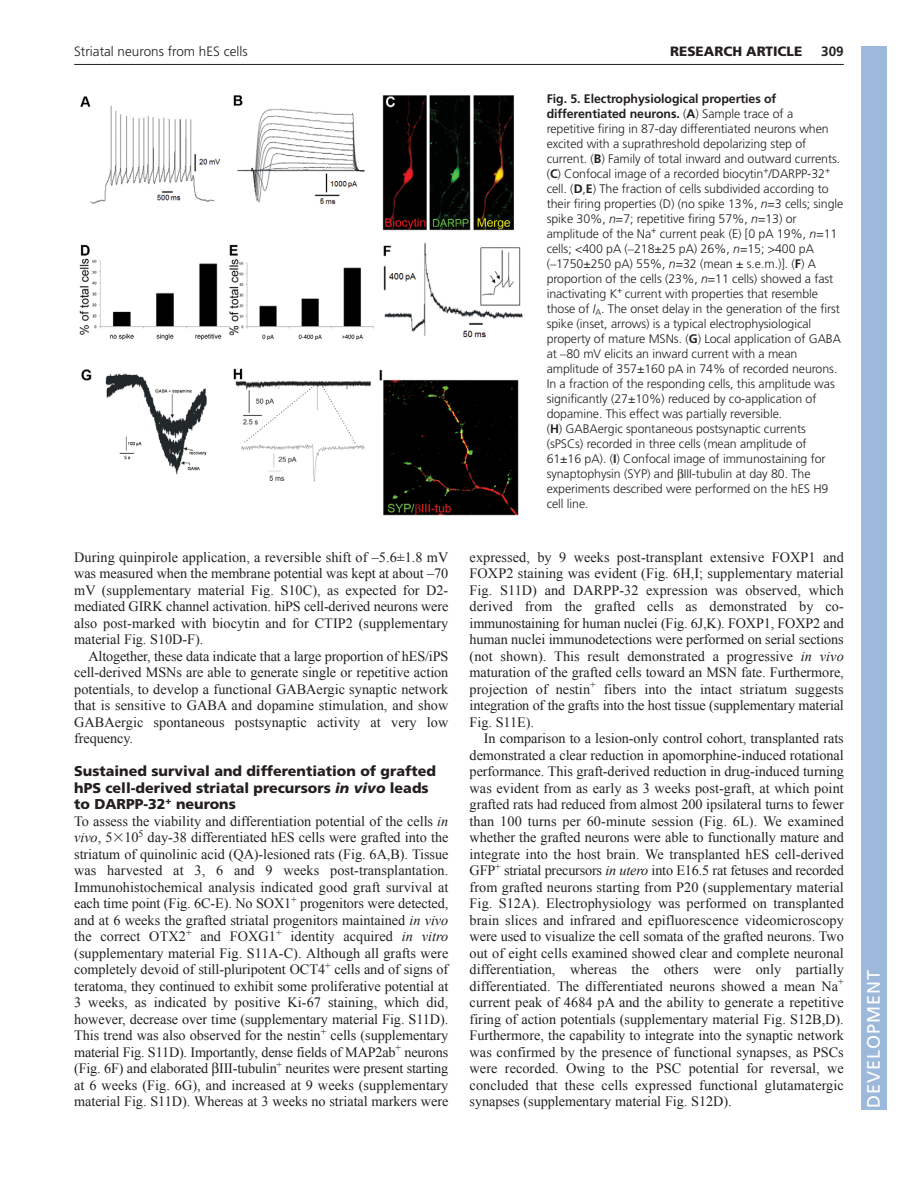
<style>
.page{position:relative;width:918px;height:1188px;background:#fff}
.page>*{position:absolute;margin:0;border:0;box-sizing:border-box;transform-origin:0 0}
.t1{font:18px "Frutiger LT Std";letter-spacing:.055em;color:#fff}
.t2{font:14.25px/16.5px "Times New Roman";letter-spacing:-.005em;color:#231f20;text-align:justify}
.t3{font:900 14.25px/16.5px "Frutiger LT Std";color:#231f20}
.t4{font:300 13.5px "Frutiger";color:#231f20}
.t5{font:900 13.5px "Frutiger LT Std";color:#231f20}
.t6{font:700 13.5px "Frutiger LT Std";color:#231f20}
.t7{font:300 12.3px/15px "Frutiger";letter-spacing:-.005em;color:#231f20}
.s1{font-weight:700}
.s2{font-style:italic}
.s3{font-family:"Times New Roman";font-weight:400}
.s4{font-family:"Mathematical Pi One"}
</style>
<div class="page">
<hr style="left:74px;top:64px;width:770px;height:1px;background:#231f20">
<img style="left:79px;top:95px;width:444px;height:421px">
<div style="left:861px;top:46px;width:25px;height:1064px;background:#9cb9db"></div>
<p class="t4" style="left:74px;top:46px;width:175px">Striatal neurons from hES cells</p>
<p class="t5" style="left:670px;top:46px;width:134px">RESEARCH ARTICLE</p>
<p class="t6" style="left:821px;top:46px;width:24px">309</p>
<p class="t7" style="left:547px;top:92px;width:298px"><span class="s1">Fig. 5. Electrophysiological properties of differentiated neurons.</span> (<span class="s1">A</span>) Sample trace of a repetitive firing in 87-day differentiated neurons when excited with a suprathreshold depolarizing step of current. (<span class="s1">B</span>) Family of total inward and outward currents. (<span class="s1">C</span>) Confocal image of a recorded biocytin<sup>+</sup>/DARPP-32<sup>+ </sup>cell. (<span class="s1">D</span>,<span class="s1">E</span>) The fraction of cells subdivided according to their firing properties (D) (no spike 13%, <span class="s2">n</span>=3 cells; single spike 30%, <span class="s2">n</span>=7; repetitive firing 57%, <span class="s2">n</span>=13) or amplitude of the Na<sup>+</sup> current peak (E) [0 pA 19%, <span class="s2">n</span>=11 cells; &lt;400 pA (<span class="s3">–</span>218±25 pA) 26%, <span class="s2">n</span>=15; &gt;400 pA (<span class="s3">–</span>1750±250 pA) 55%, <span class="s2">n</span>=32 (mean ± s.e.m.)]. (<span class="s1">F</span>) A proportion of the cells (23%, <span class="s2">n</span>=11 cells) showed a fast inactivating K<sup>+</sup> current with properties that resemble those of <span class="s2">I</span><sub>A</sub>. The onset delay in the generation of the first spike (inset, arrows) is a typical electrophysiological property of mature MSNs. (<span class="s1">G</span>) Local application of GABA at <span class="s3">–</span>80 mV elicits an inward current with a mean amplitude of 357±160 pA in 74% of recorded neurons.<br>In a fraction of the responding cells, this amplitude was significantly (27±10%) reduced by co-application of dopamine. This effect was partially reversible.<br>(<span class="s1">H</span>) GABAergic spontaneous postsynaptic currents (sPSCs) recorded in three cells (mean amplitude of 61±16 pA). (<span class="s1">I</span>) Confocal image of immunostaining for synaptophysin (SYP) and III-tubulin at day 80. The experiments described were performed on the hES H9 cell line.</p>
<p class="t2" style="left:74px;top:549px;width:376px">During quinpirole application, a reversible shift of –5.6±1.8 mV was measured when the membrane potential was kept at about –70 mV (supplementary material Fig. S10C), as expected for D2- mediated GIRK channel activation. hiPS cell-derived neurons were also post-marked with biocytin and for CTIP2 (supplementary material Fig. S10D-F).</p>
<p class="t2" style="left:74px;top:648px;width:376px;text-indent:14px">Altogether, these data indicate that a large proportion of hES/iPS cell-derived MSNs are able to generate single or repetitive action potentials, to develop a functional GABAergic synaptic network that is sensitive to GABA and dopamine stimulation, and show GABAergic spontaneous postsynaptic activity at very low frequency.</p>
<p class="t3" style="left:74px;top:764px;width:363px">Sustained survival and differentiation of grafted hPS cell-derived striatal precursors <span class="s2">in vivo</span> leads to DARPP-32<sup>+</sup> neurons</p>
<p class="t2" style="left:74px;top:813px;width:376px">To assess the viability and differentiation potential of the cells <span class="s2">in vivo</span>, 5<span class="s4">-</span>10<sup>5</sup> day-38 differentiated hES cells were grafted into the striatum of quinolinic acid (QA)-lesioned rats (Fig. 6A,B). Tissue was harvested at 3, 6 and 9 weeks post-transplantation.<br>Immunohistochemical analysis indicated good graft survival at each time point (Fig. 6C-E). No SOX1<sup>+</sup> progenitors were detected, and at 6 weeks the grafted striatal progenitors maintained <span class="s2">in vivo </span>the correct OTX2<sup>+</sup> and FOXG1<sup>+</sup> identity acquired <span class="s2">in vitro </span>(supplementary material Fig. S11A-C). Although all grafts were completely devoid of still-pluripotent OCT4<sup>+</sup> cells and of signs of teratoma, they continued to exhibit some proliferative potential at 3 weeks, as indicated by positive Ki-67 staining, which did, however, decrease over time (supplementary material Fig. S11D).<br>This trend was also observed for the nestin<sup>+</sup> cells (supplementary material Fig. S11D). Importantly, dense fields of MAP2ab<sup>+</sup> neurons (Fig. 6F) and elaborated III-tubulin<sup>+</sup> neurites were present starting at 6 weeks (Fig. 6G), and increased at 9 weeks (supplementary material Fig. S11D). Whereas at 3 weeks no striatal markers were</p>
<p class="t2" style="left:470px;top:549px;width:376px">expressed, by 9 weeks post-transplant extensive FOXP1 and FOXP2 staining was evident (Fig. 6H,I; supplementary material Fig. S11D) and DARPP-32 expression was observed, which derived from the grafted cells as demonstrated by co&shy;immunostaining for human nuclei (Fig. 6J,K). FOXP1, FOXP2 and human nuclei immunodetections were performed on serial sections (not shown). This result demonstrated a progressive <span class="s2">in vivo </span>maturation of the grafted cells toward an MSN fate. Furthermore, projection of nestin<sup>+</sup> fibers into the intact striatum suggests integration of the grafts into the host tissue (supplementary material Fig. S11E).</p>
<p class="t2" style="left:470px;top:730px;width:376px;text-indent:14px">In comparison to a lesion-only control cohort, transplanted rats demonstrated a clear reduction in apomorphine-induced rotational performance. This graft-derived reduction in drug-induced turning was evident from as early as 3 weeks post-graft, at which point grafted rats had reduced from almost 200 ipsilateral turns to fewer than 100 turns per 60-minute session (Fig. 6L). We examined whether the grafted neurons were able to functionally mature and integrate into the host brain. We transplanted hES cell-derived GFP<sup>+</sup> striatal precursors <span class="s2">in utero</span> into E16.5 rat fetuses and recorded from grafted neurons starting from P20 (supplementary material Fig. S12A). Electrophysiology was performed on transplanted brain slices and infrared and epifluorescence videomicroscopy were used to visualize the cell somata of the grafted neurons. Two out of eight cells examined showed clear and complete neuronal differentiation, whereas the others were only partially differentiated. The differentiated neurons showed a mean Na<sup>+ </sup>current peak of 4684 pA and the ability to generate a repetitive firing of action potentials (supplementary material Fig. S12B,D).<br>Furthermore, the capability to integrate into the synaptic network was confirmed by the presence of functional synapses, as PSCs were recorded. Owing to the PSC potential for reversal, we concluded that these cells expressed functional glutamatergic synapses (supplementary material Fig. S12D).</p>
<p class="t1" style="left:863px;top:1108px;width:140px;rotate:-90deg">DEVELOPMENT</p>
</div>
